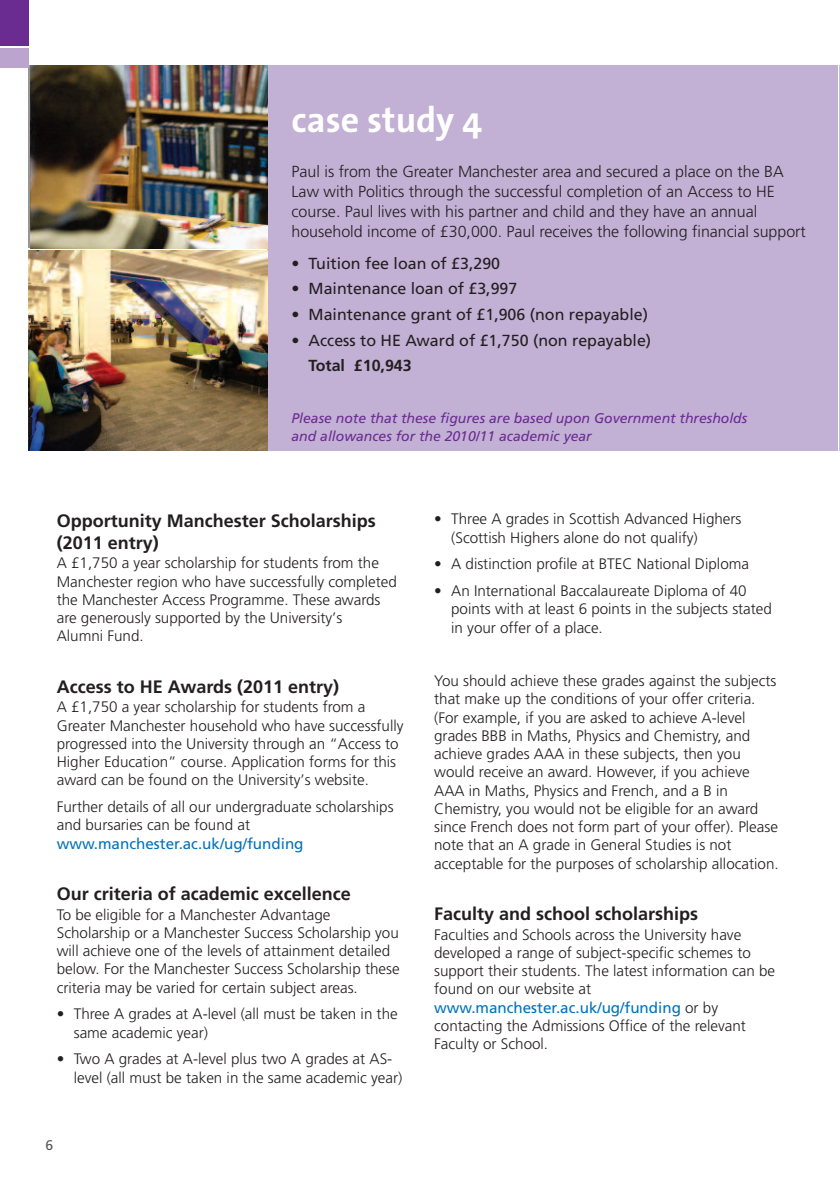
<style>
.page{position:relative;width:840px;height:1191px;background:#fff}
.page>*{position:absolute;margin:0;border:0;box-sizing:border-box;transform-origin:0 0}
.t1{font:700 36px "The Sans";color:#fff}
.t2{font:700 18px/21.6px "Frutiger";color:#231f20}
.t3{font:300 16px/20px "Frutiger";color:#231f20}
.t4{font:16px "Frutiger";color:#231f20}
.t5{font:700 16px "Frutiger";color:#231f20}
.t6{font:300 15.2px/18.2px "Frutiger";color:#231f20}
.t7{font:15.2px "Frutiger";color:#0372bb}
.t8{font:italic 14px/18px "Frutiger";color:#6a2c91}
.t9{font:14px "Frutiger";color:#57585a}
.s1{font-weight:400;color:#0372bb}
</style>
<div class="page">
<hr style="left:838px;top:66px;width:1px;height:385px;background:#b4c6e5">
<div style="left:267px;top:66px;width:570px;height:385px;background:#c3b0d5"></div>
<img style="left:31px;top:65px;width:236px;height:183px">
<img style="left:28px;top:251px;width:239px;height:200px">
<div style="left:0;top:0;width:28px;height:45px;background:#6a2c91"></div>
<div style="left:0;top:48px;width:28px;height:20px;background:#bba5cf"></div>
<h1 class="t1" style="left:291px;top:105px;width:192px">case study 4</h1>
<p class="t3" style="left:291px;top:163px;width:515px">Paul is from the Greater Manchester area and secured a place on the BA Law with Politics through the successful completion of an Access to HE course. Paul lives with his partner and child and they have an annual household income of £30,000. Paul receives the following financial support</p>
<p class="t4" style="left:291px;top:256px;width:210px">• Tuition fee loan of £3,290</p>
<p class="t4" style="left:291px;top:282px;width:227px">• Maintenance loan of £3,997</p>
<p class="t4" style="left:291px;top:308px;width:358px">• Maintenance grant of £1,906 (non repayable)</p>
<p class="t4" style="left:291px;top:333px;width:361px">• Access to HE Award of £1,750 (non repayable)</p>
<p class="t5" style="left:308px;top:359px;width:104px">Total £10,943</p>
<p class="t8" style="left:291px;top:410px;width:457px">Please note that these figures are based upon Government thresholds and allowances for the 2010/11 academic year</p>
<p class="t2" style="left:57px;top:511px;width:320px">Opportunity Manchester Scholarships (2011 entry)</p>
<p class="t6" style="left:57px;top:555px;width:341px">A £1,750 a year scholarship for students from the Manchester region who have successfully completed the Manchester Access Programme. These awards are generously supported by the University’s<br>Alumni Fund.</p>
<p class="t2" style="left:57px;top:677px;width:284px">Access to HE Awards (2011 entry)</p>
<p class="t6" style="left:57px;top:699px;width:348px">A £1,750 a year scholarship for students from a Greater Manchester household who have successfully progressed into the University through an “Access to Higher Education” course. Application forms for this award can be found on the University’s website.</p>
<p class="t6" style="left:57px;top:799px;width:338px">Further details of all our undergraduate scholarships and bursaries can be found at</p>
<p class="t7" style="left:57px;top:837px;width:248px">www.manchester.ac.uk/ug/funding</p>
<p class="t2" style="left:57px;top:884px;width:295px">Our criteria of academic excellence</p>
<p class="t6" style="left:57px;top:906px;width:344px">To be eligible for a Manchester Advantage Scholarship or a Manchester Success Scholarship you will achieve one of the levels of attainment detailed below. For the Manchester Success Scholarship these criteria may be varied for certain subject areas.</p>
<p class="t6" style="left:74px;top:1006px;width:325px;text-indent:-17px">• Three A grades at A-level (all must be taken in the same academic year)</p>
<p class="t6" style="left:74px;top:1051px;width:330px;text-indent:-17px">• Two A grades at A-level plus two A grades at AS&shy;level (all must be taken in the same academic year)</p>
<p class="t9" style="left:45px;top:1140px;width:9px">6</p>
<p class="t6" style="left:451px;top:511px;width:291px;text-indent:-17px">• Three A grades in Scottish Advanced Highers (Scottish Highers alone do not qualify)</p>
<p class="t6" style="left:434px;top:556px;width:316px">• A distinction profile at BTEC National Diploma</p>
<p class="t6" style="left:451px;top:583px;width:322px;text-indent:-17px">• An International Baccalaureate Diploma of 40 points with at least 6 points in the subjects stated in your offer of a place.</p>
<p class="t6" style="left:434px;top:673px;width:346px">You should achieve these grades against the subjects that make up the conditions of your offer criteria. (For example, if you are asked to achieve A-level grades BBB in Maths, Physics and Chemistry, and achieve grades AAA in these subjects, then you would receive an award. However, if you achieve AAA in Maths, Physics and French, and a B in Chemistry, you would not be eligible for an award since French does not form part of your offer). Please note that an A grade in General Studies is not acceptable for the purposes of scholarship allocation.</p>
<p class="t2" style="left:434px;top:904px;width:265px">Faculty and school scholarships</p>
<p class="t6" style="left:434px;top:926px;width:342px">Faculties and Schools across the University have developed a range of subject-specific schemes to support their students. The latest information can be found on our website at <span class="s1">www.manchester.ac.uk/ug/funding</span> or by contacting the Admissions Office of the relevant Faculty or School.</p>
</div>
